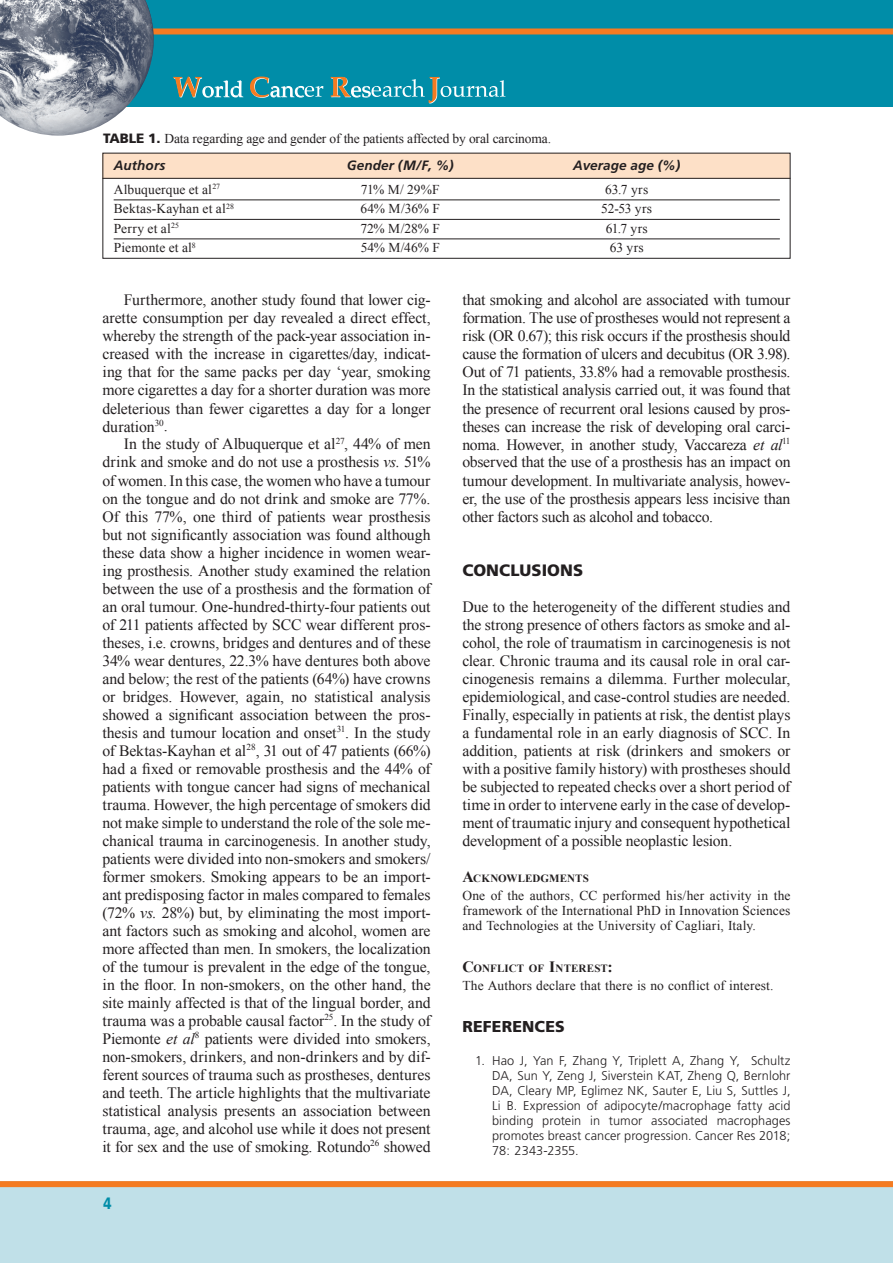
<style>
.page{position:relative;width:893px;height:1263px;background:#fff}
.page>*{position:absolute;margin:0;border:0;box-sizing:border-box;transform-origin:0 0}
.t1{font:900 16.5px "Frutiger";letter-spacing:.005em;color:#231f20}
.t2{font:900 16.5px "Frutiger";color:#008da8;scale:.8 1}
.t3{font:15.75px/18px "Times New Roman";letter-spacing:-.01em;color:#231f20;text-align:justify}
.t4{font:900 15.75px "Frutiger";letter-spacing:.015em;color:#231f20}
.t5{font:13.5px/15px "Times New Roman";letter-spacing:.005em;color:#231f20;text-align:justify}
.t6{font:italic 700 13.5px "Frutiger";letter-spacing:.005em;color:#231f20}
.t7{font:300 12.75px/15px "Frutiger";letter-spacing:.005em;color:#231f20;text-align:justify}
.t8{font:700 10.95px "Times New Roman";letter-spacing:.005em;color:#231f20}
.s1{font-family:"Frutiger";font-weight:900}
.s2{font-style:italic}
.s3{font-size:15.75px}
</style>
<div class="page">
<div style="left:0;top:0;width:893px;height:106px;background:#008da8"></div>
<div style="left:0;top:1181px;width:893px;height:82px;background:#c0e0e8"></div>
<div style="left:0;top:28px;width:893px;height:6px;background:#f47b21"></div>
<div style="left:0;top:1181px;width:893px;height:6px;background:#f47b21"></div>
<img style="left:0;top:0;width:154px;height:136px">
<svg style="left:173px;top:77px;width:70px;height:21px"></svg>
<svg style="left:250px;top:77px;width:73px;height:21px"></svg>
<svg style="left:331px;top:77px;width:174px;height:26px"></svg>
<hr style="left:114px;top:238px;width:666px;height:1px;background:#231f20">
<hr style="left:114px;top:199px;width:666px;height:1px;background:#231f20">
<hr style="left:114px;top:219px;width:666px;height:1px;background:#231f20">
<div style="left:102px;top:153px;width:688px;height:25px;background:#fde0c7"></div>
<div style="left:102px;top:153px;width:688px;height:106px;border:1px solid #231f20"></div>
<hr style="left:102px;top:178px;width:688px;height:1px;background:#231f20">
<p class="t5" style="left:103px;top:130px;width:449px"><span class="s1">TABLE 1.</span> Data regarding age and gender of the patients affected by oral carcinoma.</p>
<p class="t6" style="left:114px;top:157px;width:53px">Authors</p>
<p class="t6" style="left:347px;top:157px;width:109px">Gender (M/F, %)</p>
<p class="t6" style="left:573px;top:157px;width:109px">Average age (%)</p>
<p class="t5" style="left:114px;top:181px;width:108px">Albuquerque et al<sup>27</sup></p>
<p class="t5" style="left:361px;top:181px;width:80px">71% M/ 29%F</p>
<p class="t5" style="left:605px;top:181px;width:44px">63.7 yrs</p>
<p class="t5" style="left:114px;top:201px;width:122px">Bektas-Kayhan et al<sup>28</sup></p>
<p class="t5" style="left:360px;top:201px;width:81px">64% M/36% F</p>
<p class="t5" style="left:601px;top:201px;width:52px">52-53 yrs</p>
<p class="t5" style="left:114px;top:220px;width:67px">Perry et al<sup>25</sup></p>
<p class="t5" style="left:360px;top:220px;width:81px">72% M/28% F</p>
<p class="t5" style="left:606px;top:220px;width:44px">61.7 yrs</p>
<p class="t5" style="left:114px;top:240px;width:83px">Piemonte et al<sup>8</sup></p>
<p class="t5" style="left:361px;top:240px;width:81px">54% M/46% F</p>
<p class="t5" style="left:610px;top:240px;width:35px">63 yrs</p>
<p class="t3" style="left:102px;top:291px;width:330px;text-indent:21px">Furthermore, another study found that lower cig&shy;arette consumption per day revealed a direct effect, whereby the strength of the pack-year association in&shy;creased with the increase in cigarettes/day, indicat&shy;ing that for the same packs per day ‘year, smoking more cigarettes a day for a shorter duration was more deleterious than fewer cigarettes a day for a longer duration<sup>30</sup>.</p>
<p class="t3" style="left:102px;top:435px;width:330px;text-indent:21px">In the study of Albuquerque et al<sup>27</sup>, 44% of men drink and smoke and do not use a prosthesis <span class="s2">vs.</span> 51% of women. In this case, the women who have a tumour on the tongue and do not drink and smoke are 77%.<br>Of this 77%, one third of patients wear prosthesis but not significantly association was found although these data show a higher incidence in women wear&shy;ing prosthesis. Another study examined the relation between the use of a prosthesis and the formation of an oral tumour. One-hundred-thirty-four patients out of 211 patients affected by SCC wear different pros&shy;theses, i.e. crowns, bridges and dentures and of these 34% wear dentures, 22.3% have dentures both above and below; the rest of the patients (64%) have crowns or bridges. However, again, no statistical analysis showed a significant association between the pros&shy;thesis and tumour location and onset<sup>31</sup>. In the study of Bektas-Kayhan et al<sup>28</sup>, 31 out of 47 patients (66%) had a fixed or removable prosthesis and the 44% of patients with tongue cancer had signs of mechanical trauma. However, the high percentage of smokers did not make simple to understand the role of the sole me&shy;chanical trauma in carcinogenesis. In another study, patients were divided into non-smokers and smokers/ former smokers. Smoking appears to be an import&shy;ant predisposing factor in males compared to females (72% <span class="s2">vs.</span> 28%) but, by eliminating the most import&shy;ant factors such as smoking and alcohol, women are more affected than men. In smokers, the localization of the tumour is prevalent in the edge of the tongue, in the floor. In non-smokers, on the other hand, the site mainly affected is that of the lingual border, and trauma was a probable causal factor<sup>25</sup>. In the study of Piemonte <span class="s2">et al</span><sup>8</sup> patients were divided into smokers, non-smokers, drinkers, and non-drinkers and by dif&shy;ferent sources of trauma such as prostheses, dentures and teeth. The article highlights that the multivariate statistical analysis presents an association between trauma, age, and alcohol use while it does not present it for sex and the use of smoking. Rotundo<sup>26</sup> showed</p>
<p class="t2" style="left:104px;top:1193px;width:12px">4</p>
<p class="t3" style="left:462px;top:291px;width:330px">that smoking and alcohol are associated with tumour formation. The use of prostheses would not represent a risk (OR 0.67); this risk occurs if the prosthesis should cause the formation of ulcers and decubitus (OR 3.98).<br>Out of 71 patients, 33.8% had a removable prosthesis.<br>In the statistical analysis carried out, it was found that the presence of recurrent oral lesions caused by pros&shy;theses can increase the risk of developing oral carci&shy;noma. However, in another study, Vaccareza <span class="s2">et al</span><sup>11 </sup>observed that the use of a prosthesis has an impact on tumour development. In multivariate analysis, howev&shy;er, the use of the prosthesis appears less incisive than other factors such as alcohol and tobacco.</p>
<p class="t1" style="left:462px;top:560px;width:122px">CONCLUSIONS</p>
<p class="t3" style="left:462px;top:597px;width:330px">Due to the heterogeneity of the different studies and the strong presence of others factors as smoke and al&shy;cohol, the role of traumatism in carcinogenesis is not clear. Chronic trauma and its causal role in oral car&shy;cinogenesis remains a dilemma. Further molecular, epidemiological, and case-control studies are needed.<br>Finally, especially in patients at risk, the dentist plays a fundamental role in an early diagnosis of SCC. In addition, patients at risk (drinkers and smokers or with a positive family history) with prostheses should be subjected to repeated checks over a short period of time in order to intervene early in the case of develop&shy;ment of traumatic injury and consequent hypothetical development of a possible neoplastic lesion.</p>
<p class="t8" style="left:462px;top:870px;width:128px"><span class="s3">A</span>CKNOWLEDGMENTS</p>
<p class="t5" style="left:462px;top:887px;width:330px">One of the authors, CC performed his/her activity in the framework of the International PhD in Innovation Sciences and Technologies at the University of Cagliari, Italy.</p>
<p class="t8" style="left:462px;top:960px;width:152px"><span class="s3">C</span>ONFLICT OF <span class="s3">I</span>NTEREST<span class="s3">:</span></p>
<p class="t5" style="left:462px;top:977px;width:313px">The Authors declare that there is no conflict of interest.</p>
<p class="t4" style="left:462px;top:1016px;width:104px">REFERENCES</p>
<p class="t7" style="left:492px;top:1053px;width:300px;text-indent:-17px">1. Hao J, Yan F, Zhang Y, Triplett A, Zhang Y, Schultz DA, Sun Y, Zeng J, Siverstein KAT, Zheng Q, Bernlohr DA, Cleary MP, Eglimez NK, Sauter E, Liu S, Suttles J, Li B. Expression of adipocyte/macrophage fatty acid binding protein in tumor associated macrophages promotes breast cancer progression. Cancer Res 2018; 78: 2343-2355.</p>
</div>
